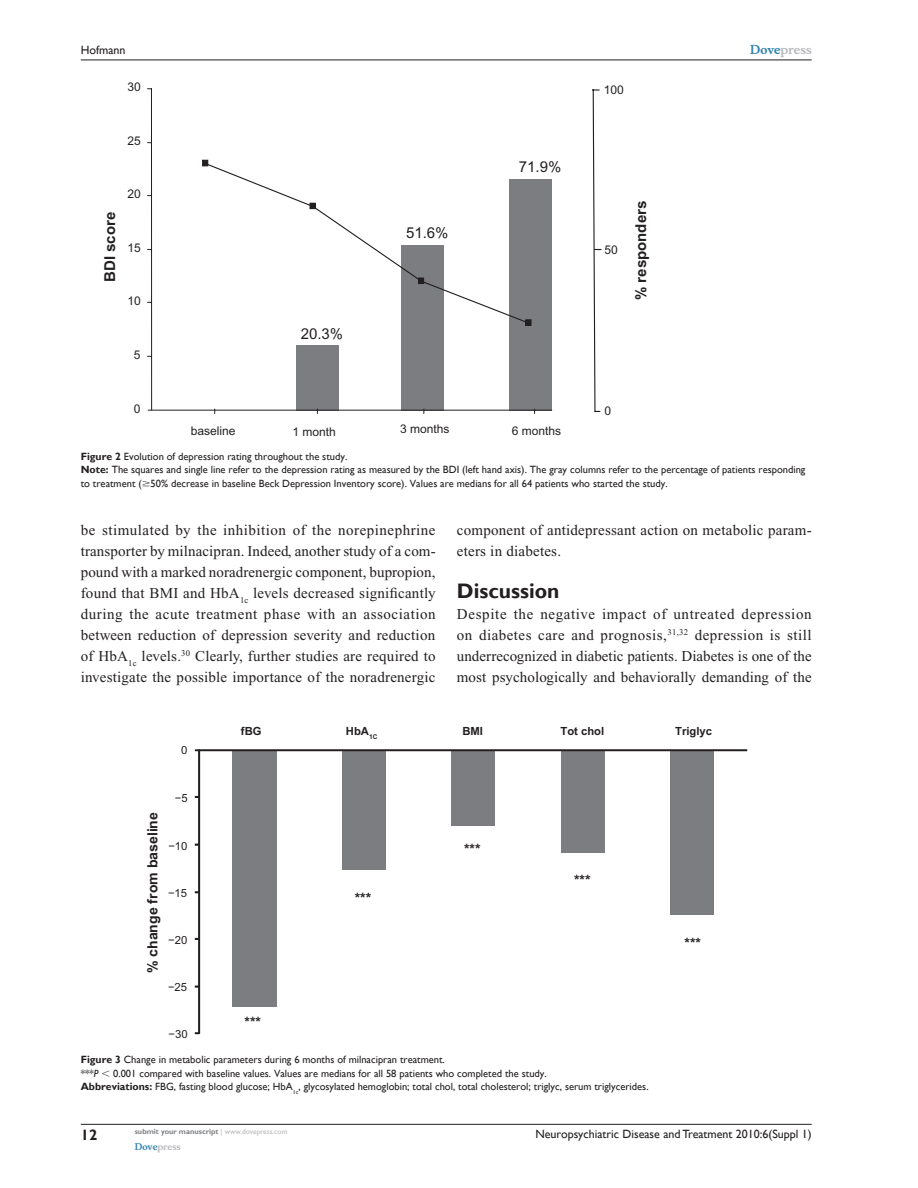
<style>
.page{position:relative;width:918px;height:1188px;background:#fff}
.page>*{position:absolute;margin:0;border:0;box-sizing:border-box;transform-origin:0 0}
.t1{font:700 21px "Gill Sans";color:#231f20}
.t2{font:15px/21px "Times New Roman";letter-spacing:.015em;color:#231f20;text-align:justify}
.t3{font:700 15px "Arial";color:#231f20}
.t4{font:15px "Arial";color:#231f20}
.t5{font:700 15px "Gill Sans";color:#231f20}
.t6{font:700 14.1px "Arial";color:#231f20}
.t7{font:12px "Gill Sans";color:#231f20}
.t8{font:12px "Arial";color:#231f20}
.t9{font:700 12px "Musee";color:#b8b9bc}
.t10{font:700 11.25px "Arial";color:#231f20}
.t11{font:11.25px "Arial";color:#231f20}
.t12{font:10.5px/13.5px "Gill Sans";color:#231f20}
.t13{font:700 9px "Musee";color:#b8b9bc}
.t14{font:700 7.5px "Gill Sans";color:#808285}
.s1{color:#3485ae}
.s2{font-weight:700}
.s3{font-family:"Mathematical Pi One"}
.s4{font-style:italic}
.s5{font-weight:400;color:#b8b9bc}
</style>
<div class="page">
<hr style="left:81px;top:1124px;width:731px;height:1px;background:#231f20">
<hr style="left:81px;top:60px;width:731px;height:1px;background:#231f20">
<div style="left:232px;top:751px;width:45px;height:256px;background:#7b7d80"></div>
<div style="left:670px;top:751px;width:44px;height:164px;background:#7b7d80"></div>
<div style="left:561px;top:751px;width:44px;height:102px;background:#7b7d80"></div>
<div style="left:452px;top:751px;width:43px;height:75px;background:#7b7d80"></div>
<div style="left:342px;top:751px;width:44px;height:119px;background:#7b7d80"></div>
<div style="left:198px;top:750px;width:2px;height:284px;border:1px solid #231f20"></div>
<div style="left:199px;top:749px;width:548px;height:2px;border:1px solid #231f20"></div>
<div style="left:296px;top:345px;width:43px;height:66px;background:#7b7d80"></div>
<div style="left:402px;top:245px;width:42px;height:165px;background:#7b7d80"></div>
<div style="left:509px;top:179px;width:43px;height:231px;background:#7b7d80"></div>
<hr style="left:151px;top:89px;width:1px;height:321px;background:#231f20">
<svg style="left:204px;top:162px;width:321px;height:163px"></svg>
<svg style="left:202px;top:160px;width:6px;height:6px"></svg>
<svg style="left:310px;top:203px;width:6px;height:6px"></svg>
<svg style="left:418px;top:278px;width:6px;height:6px"></svg>
<div style="left:525px;top:319px;width:7px;height:7px;border:1px solid #231f20"></div>
<hr style="left:148px;top:410px;width:404px;height:1px;background:#231f20">
<svg style="left:592px;top:89px;width:10px;height:324px"></svg>
<p class="t7" style="left:81px;top:43px;width:46px">Hofmann</p>
<p class="t8" style="left:128px;top:80px;width:15px">30</p>
<p class="t8" style="left:128px;top:134px;width:15px">25</p>
<p class="t3" style="left:101px;top:282px;width:72px;rotate:-90deg">BDI score</p>
<p class="t8" style="left:128px;top:187px;width:15px">20</p>
<p class="t8" style="left:128px;top:241px;width:15px">15</p>
<p class="t8" style="left:128px;top:294px;width:15px">10</p>
<p class="t8" style="left:134px;top:348px;width:8px">5</p>
<p class="t8" style="left:134px;top:402px;width:8px">0</p>
<p class="t4" style="left:301px;top:325px;width:44px">20.3%</p>
<p class="t4" style="left:406px;top:224px;width:44px">51.6%</p>
<p class="t4" style="left:519px;top:158px;width:44px">71.9%</p>
<p class="t8" style="left:191px;top:424px;width:46px">baseline</p>
<p class="t8" style="left:293px;top:425px;width:45px">1 month</p>
<p class="t8" style="left:400px;top:422px;width:51px">3 months</p>
<p class="t8" style="left:512px;top:424px;width:51px">6 months</p>
<p class="t8" style="left:604px;top:83px;width:22px">100</p>
<p class="t8" style="left:605px;top:243px;width:15px">50</p>
<p class="t3" style="left:632px;top:300px;width:101px;rotate:-90deg">% responders</p>
<p class="t8" style="left:605px;top:404px;width:8px">0</p>
<p class="t9" style="left:750px;top:43px;width:63px"><span class="s1">Dove</span>press</p>
<p class="t12" style="left:81px;top:450px;width:726px"><span class="s2">Figure 2</span> Evolution of depression rating throughout the study.<br><span class="s2">Note:</span> The squares and single line refer to the depression rating as measured by the BDI (left hand axis). The gray columns refer to the percentage of patients responding to treatment (<span class="s3">$</span>50% decrease in baseline Beck Depression Inventory score). Values are medians for all 64 patients who started the study.</p>
<p class="t2" style="left:81px;top:520px;width:357px">be stimulated by the inhibition of the norepinephrine transporter by milnacipran. Indeed, another study of a com&shy;pound with a marked noradrenergic component, bupropion, found that BMI and HbA<sub>1c</sub> levels decreased significantly during the acute treatment phase with an association between reduction of depression severity and reduction of HbA<sub>1c</sub> levels.<sup>30</sup> Clearly, further studies are required to investigate the possible importance of the noradrenergic</p>
<p class="t2" style="left:457px;top:520px;width:356px">component of antidepressant action on metabolic param&shy;eters in diabetes.</p>
<h1 class="t1" style="left:457px;top:578px;width:104px">Discussion</h1>
<p class="t2" style="left:457px;top:604px;width:356px">Despite the negative impact of untreated depression on diabetes care and prognosis,<sup>31,32</sup> depression is still underrecognized in diabetic patients. Diabetes is one of the most psychologically and behaviorally demanding of the</p>
<p class="t11" style="left:181px;top:743px;width:8px">0</p>
<p class="t6" style="left:144px;top:973px;width:163px;rotate:-90deg">% change from baseline</p>
<p class="t11" style="left:175px;top:792px;width:14px">−5</p>
<p class="t11" style="left:168px;top:839px;width:21px">−10</p>
<p class="t11" style="left:168px;top:886px;width:21px">−15</p>
<p class="t11" style="left:168px;top:933px;width:21px">−20</p>
<p class="t11" style="left:168px;top:980px;width:21px">−25</p>
<p class="t11" style="left:169px;top:1028px;width:21px">−30</p>
<p class="t10" style="left:241px;top:725px;width:22px">fBG</p>
<p class="t10" style="left:346px;top:725px;width:33px">HbA<sub>1C</sub></p>
<p class="t10" style="left:462px;top:725px;width:22px">BMI</p>
<p class="t10" style="left:560px;top:725px;width:45px">Tot chol</p>
<p class="t10" style="left:675px;top:725px;width:38px">Triglyc</p>
<p class="t6" style="left:245px;top:1014px;width:18px">***</p>
<p class="t6" style="left:355px;top:890px;width:18px">***</p>
<p class="t6" style="left:464px;top:841px;width:18px">***</p>
<p class="t6" style="left:574px;top:871px;width:18px">***</p>
<p class="t6" style="left:685px;top:935px;width:18px">***</p>
<p class="t12" style="left:81px;top:1053px;width:569px"><span class="s2">Figure 3</span> Change in metabolic parameters during 6 months of milnacipran treatment.<br>***<span class="s4">P</span> <span class="s3">,</span> 0.001 compared with baseline values. Values are medians for all 58 patients who completed the study.<br><span class="s2">Abbreviations:</span> FBG, fasting blood glucose; HbA<sub>1c</sub>, glycosylated hemoglobin; total chol, total cholesterol; triglyc, serum triglycerides.</p>
<p class="t5" style="left:81px;top:1126px;width:18px">12</p>
<p class="t14" style="left:135px;top:1127px;width:154px">submit your manuscript <span class="s5">| www.dovepress.com</span></p>
<p class="t13" style="left:135px;top:1141px;width:48px"><span class="s1">Dove</span>press</p>
<p class="t7" style="left:535px;top:1127px;width:278px">Neuropsychiatric Disease and Treatment 2010:6(Suppl 1)</p>
</div>
